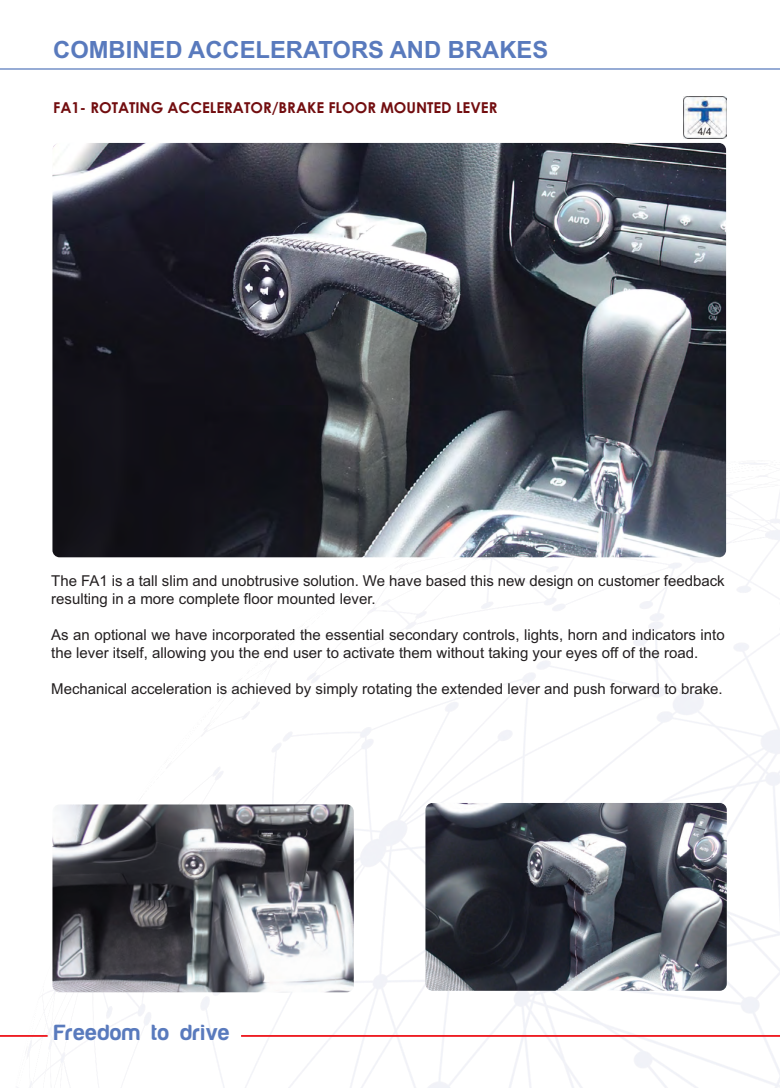
<style>
.page{position:relative;width:780px;height:1088px;background:#fff}
.page>*{position:absolute;margin:0;border:0;box-sizing:border-box;transform-origin:0 0}
.t1{font:700 23.75px "Arial";color:#597abd}
.t2{font:700 22.5px "Harabara Mais Bold Harabara Mais";color:#597abd}
.t3{font:15px/18px "Arial";color:#231f20}
.t4{font:700 15px "Century Gothic";color:#720d0f}
.t5{font:10px "Arial";color:#231f20}
</style>
<div class="page">
<img style="left:17px;top:461px;width:763px;height:627px">
<hr style="left:241px;top:1035px;width:539px;height:2px;background:#ee1d23">
<hr style="left:0;top:1035px;width:48px;height:2px;background:#ee1d23">
<hr style="left:0;top:68px;width:780px;height:2px;background:#597abd">
<img style="left:52px;top:143px;width:674px;height:414px;border-radius:7px">
<img style="left:52px;top:804px;width:302px;height:188px;border-radius:7px">
<img style="left:683px;top:96px;width:43px;height:42px">
<img style="left:425px;top:803px;width:301px;height:188px;border-radius:7px">
<h1 class="t1" style="left:53px;top:41px;width:496px">COMBINED ACCELERATORS AND BRAKES</h1>
<p class="t4" style="left:53px;top:99px;width:446px">FA1- ROTATING ACCELERATOR/BRAKE FLOOR MOUNTED LEVER</p>
<p class="t5" style="left:697px;top:128px;width:15px">4/4</p>
<p class="t3" style="left:51px;top:573px;width:675px">The FA1 is a tall slim and unobtrusive solution. We have based this new design on customer feedback resulting in a more complete floor mounted lever.</p>
<p class="t3" style="left:51px;top:627px;width:675px">As an optional we have incorporated the essential secondary controls, lights, horn and indicators into the lever itself, allowing you the end user to activate them without taking your eyes off of the road.</p>
<p class="t3" style="left:51px;top:681px;width:673px">Mechanical acceleration is achieved by simply rotating the extended lever and push forward to brake.</p>
<h2 class="t2" style="left:53px;top:1019px;width:177px">Freedom to drive</h2>
</div>
